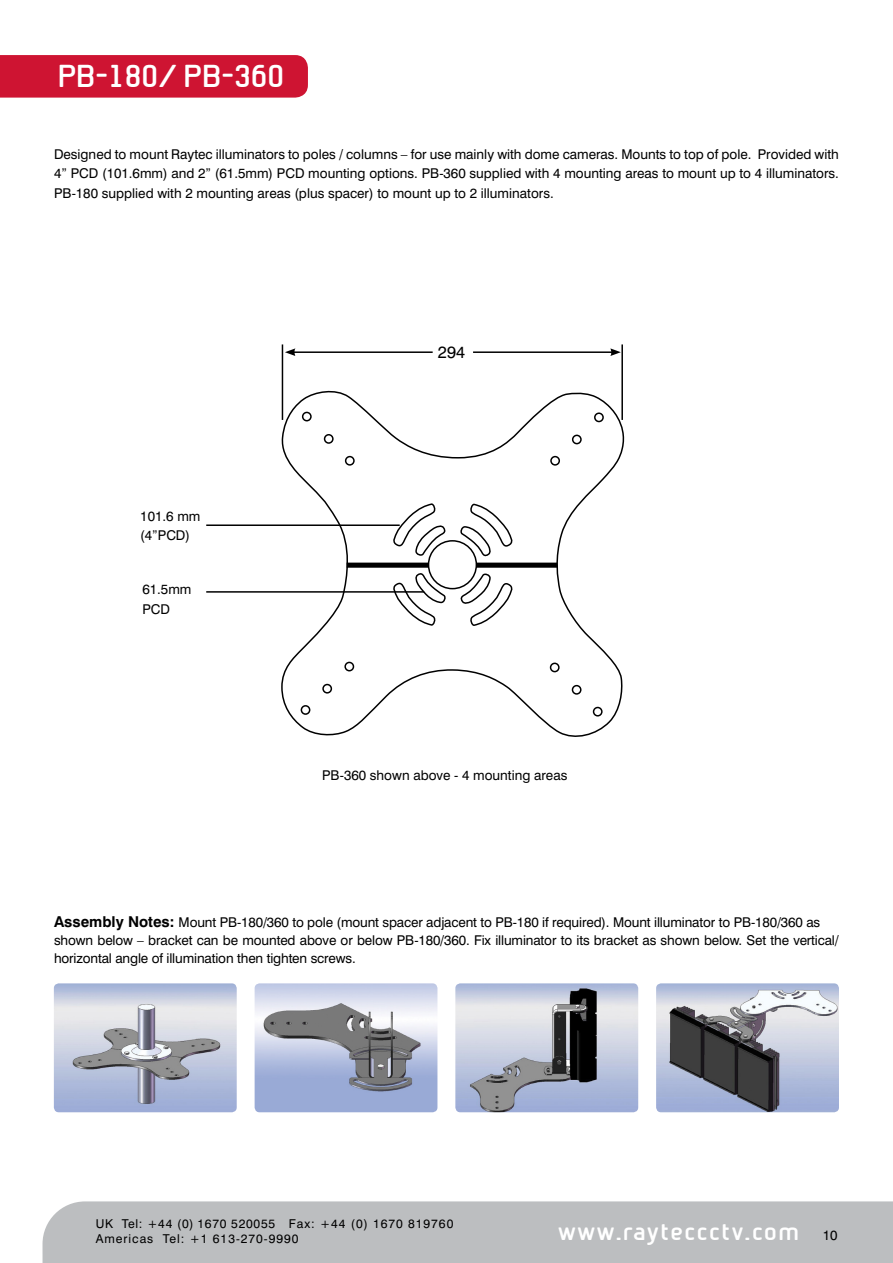
<style>
.page{position:relative;width:893px;height:1263px;background:#fff}
.page>*{position:absolute;margin:0;border:0;box-sizing:border-box;transform-origin:0 0}
.t1{font:700 30.3px "Beta Sans";letter-spacing:-.02em;color:#fff}
.t2{font:700 24px "Beta Sans";letter-spacing:.04em;color:#fff}
.t3{font:16.5px "Swiss 721 BT";color:#000}
.t4{font:13.5px/19.5px "Swiss 721 BT";letter-spacing:-.01em;color:#000}
.t5{font:12.15px/15.5px "Swiss 721 BT";letter-spacing:.08em;color:#000}
.s1{font-weight:700;font-size:15px}
.s2{font-family:"Swiss 721 BT";font-weight:400;font-size:13.5px;color:#000}
</style>
<div class="page">
<div style="left:0;top:55px;width:308px;height:43px;background:#ce1432"></div>
<div style="left:43px;top:1201px;width:850px;height:62px;background:#bcbec0"></div>
<img style="left:54px;top:983px;width:183px;height:129px">
<img style="left:455px;top:983px;width:183px;height:129px">
<img style="left:255px;top:983px;width:182px;height:129px">
<img style="left:656px;top:983px;width:183px;height:129px">
<hr style="left:206px;top:524px;width:194px;height:2px;background:#000">
<hr style="left:473px;top:351px;width:140px;height:2px;background:#000">
<svg style="left:610px;top:348px;width:11px;height:8px"></svg>
<hr style="left:293px;top:351px;width:140px;height:2px;background:#000">
<svg style="left:285px;top:348px;width:10px;height:8px"></svg>
<hr style="left:282px;top:344px;width:1px;height:76px;background:#000">
<hr style="left:621px;top:344px;width:2px;height:76px;background:#000">
<hr style="left:206px;top:591px;width:218px;height:2px;background:#000">
<svg style="left:280px;top:388px;width:345px;height:349px"></svg>
<div style="left:594px;top:412px;width:10px;height:10px;border:2px solid #000;border-radius:50%"></div>
<div style="left:344px;top:662px;width:10px;height:9px;border:2px solid #000;border-radius:50%"></div>
<div style="left:302px;top:412px;width:10px;height:9px;border:2px solid #000;border-radius:50%"></div>
<div style="left:550px;top:662px;width:10px;height:10px;border:2px solid #000;border-radius:50%"></div>
<div style="left:572px;top:435px;width:10px;height:9px;border:2px solid #000;border-radius:50%"></div>
<div style="left:322px;top:684px;width:10px;height:9px;border:2px solid #000;border-radius:50%"></div>
<div style="left:324px;top:434px;width:10px;height:10px;border:2px solid #000;border-radius:50%"></div>
<div style="left:572px;top:685px;width:9px;height:10px;border:2px solid #000;border-radius:50%"></div>
<div style="left:550px;top:456px;width:10px;height:10px;border:2px solid #000;border-radius:50%"></div>
<div style="left:301px;top:705px;width:9px;height:10px;border:2px solid #000;border-radius:50%"></div>
<div style="left:345px;top:456px;width:10px;height:10px;border:2px solid #000;border-radius:50%"></div>
<div style="left:593px;top:707px;width:10px;height:9px;border:2px solid #000;border-radius:50%"></div>
<div style="left:347px;top:563px;width:210px;height:5px;border:2px solid #000"></div>
<div style="left:428px;top:541px;width:48px;height:48px;background:#fff;border-radius:50%"></div>
<div style="left:428px;top:540px;width:49px;height:49px;border:2px solid #000;border-radius:50%"></div>
<svg style="left:458px;top:504px;width:56px;height:55px"></svg>
<svg style="left:392px;top:504px;width:56px;height:54px"></svg>
<svg style="left:458px;top:571px;width:56px;height:55px"></svg>
<svg style="left:392px;top:570px;width:56px;height:55px"></svg>
<h1 class="t1" style="left:57px;top:58px;width:229px">PB-180/ PB-360</h1>
<p class="t4" style="left:54px;top:144px;width:786px;text-align:justify">Designed to mount Raytec illuminators to poles / columns – for use mainly with dome cameras. Mounts to top of pole. Provided with 4” PCD (101.6mm) and 2” (61.5mm) PCD mounting options. PB-360 supplied with 4 mounting areas to mount up to 4 illuminators.<br>PB-180 supplied with 2 mounting areas (plus spacer) to mount up to 2 illuminators.</p>
<p class="t4" style="left:140px;top:506px;width:62px">101.6 mm (4”PCD)</p>
<p class="t4" style="left:142px;top:579px;width:51px">61.5mm<br>PCD</p>
<p class="t3" style="left:438px;top:342px;width:29px">294</p>
<p class="t4" style="left:322px;top:765px;width:247px">PB-360 shown above - 4 mounting areas</p>
<p class="t4" style="left:54px;top:913px;width:786px;line-height:18px"><span class="s1">Assembly Notes:</span> Mount PB-180/360 to pole (mount spacer adjacent to PB-180 if required). Mount illuminator to PB-180/360 as shown below – bracket can be mounted above or below PB-180/360. Fix illuminator to its bracket as shown below. Set the vertical/ horizontal angle of illumination then tighten screws.</p>
<p class="t5" style="left:96px;top:1215px;width:359px">UK Tel: +44 (0) 1670 520055 Fax: +44 (0) 1670 819760<br>Americas Tel: +1 613-270-9990</p>
<h2 class="t2" style="left:558px;top:1217px;width:281px">www.rayteccctv.com <span class="s2">10</span></h2>
</div>
